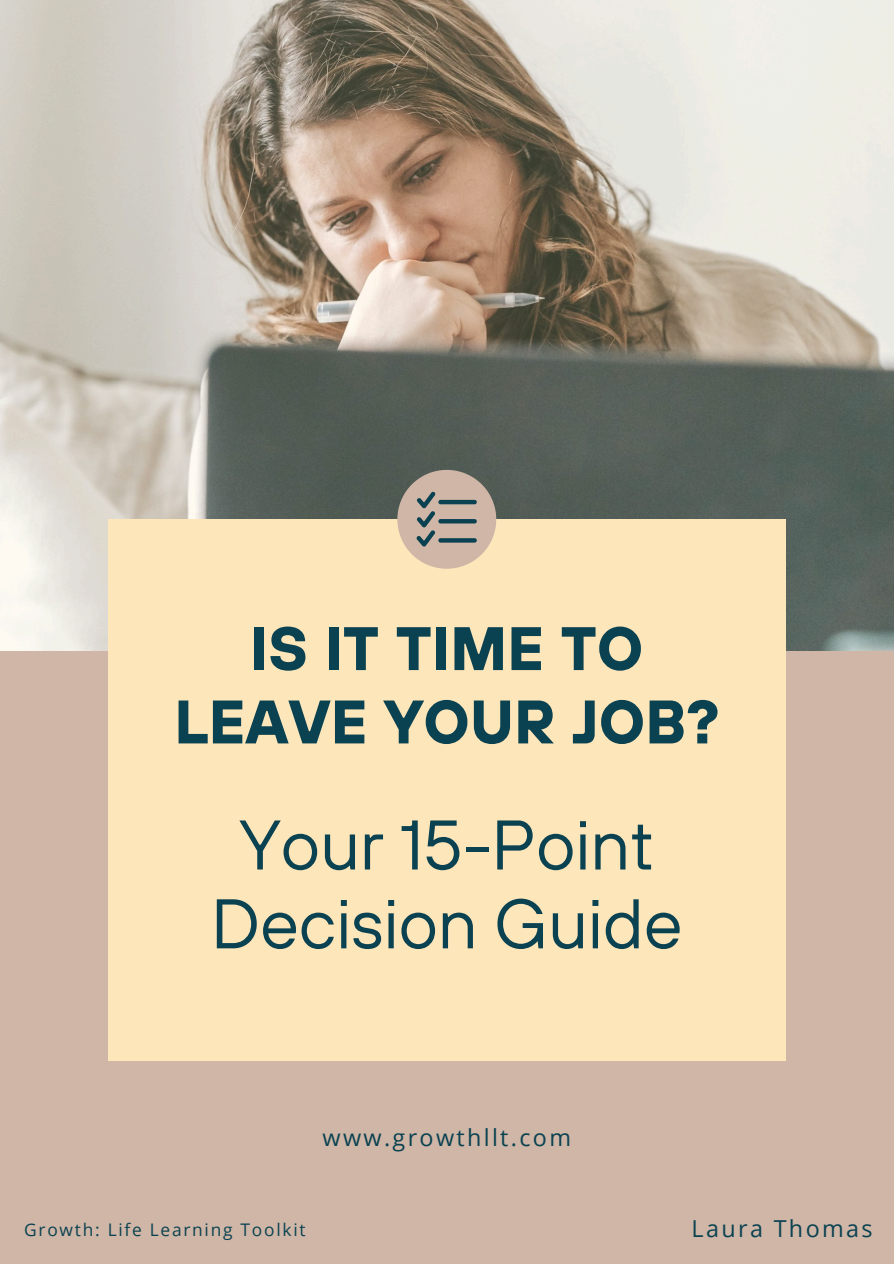
<style>
.page{position:relative;width:894px;height:1264px;background:#fff}
.page>*{position:absolute;margin:0;border:0;box-sizing:border-box;transform-origin:0 0}
.t1{font:70.05px/78.8px "TT Hoves";color:#0b4251;text-align:center}
.t2{font:700 61.35px/73.3px "TT Hoves";color:#0b4251;text-align:center}
.t3{font:23.4px "Open Sans";letter-spacing:.1em;color:#0b4251}
.t4{font:17.4px "Open Sans";letter-spacing:.1em;color:#0b4251}
</style>
<div class="page">
<img style="left:0;top:0;width:893px;height:650px">
<div style="left:0;top:650px;width:893px;height:613px;background:#cfb6a6"></div>
<div style="left:108px;top:519px;width:677px;height:542px;background:#fee6bb"></div>
<svg style="left:397px;top:470px;width:99px;height:98px;background:#b5a697"></svg>
<h2 class="t2" style="left:174px;top:610px;width:546px">IS IT TIME TO<br>LEAVE YOUR JOB?</h2>
<h1 class="t1" style="left:211px;top:804px;width:472px">Your 15-Point<br>Decision Guide</h1>
<p class="t3" style="left:322px;top:1121px;width:250px">www.growthllt.com</p>
<p class="t4" style="left:24px;top:1216px;width:283px">Growth: Life Learning Toolkit</p>
<h3 class="t3" style="left:691px;top:1211px;width:182px">Laura Thomas</h3>
</div>
